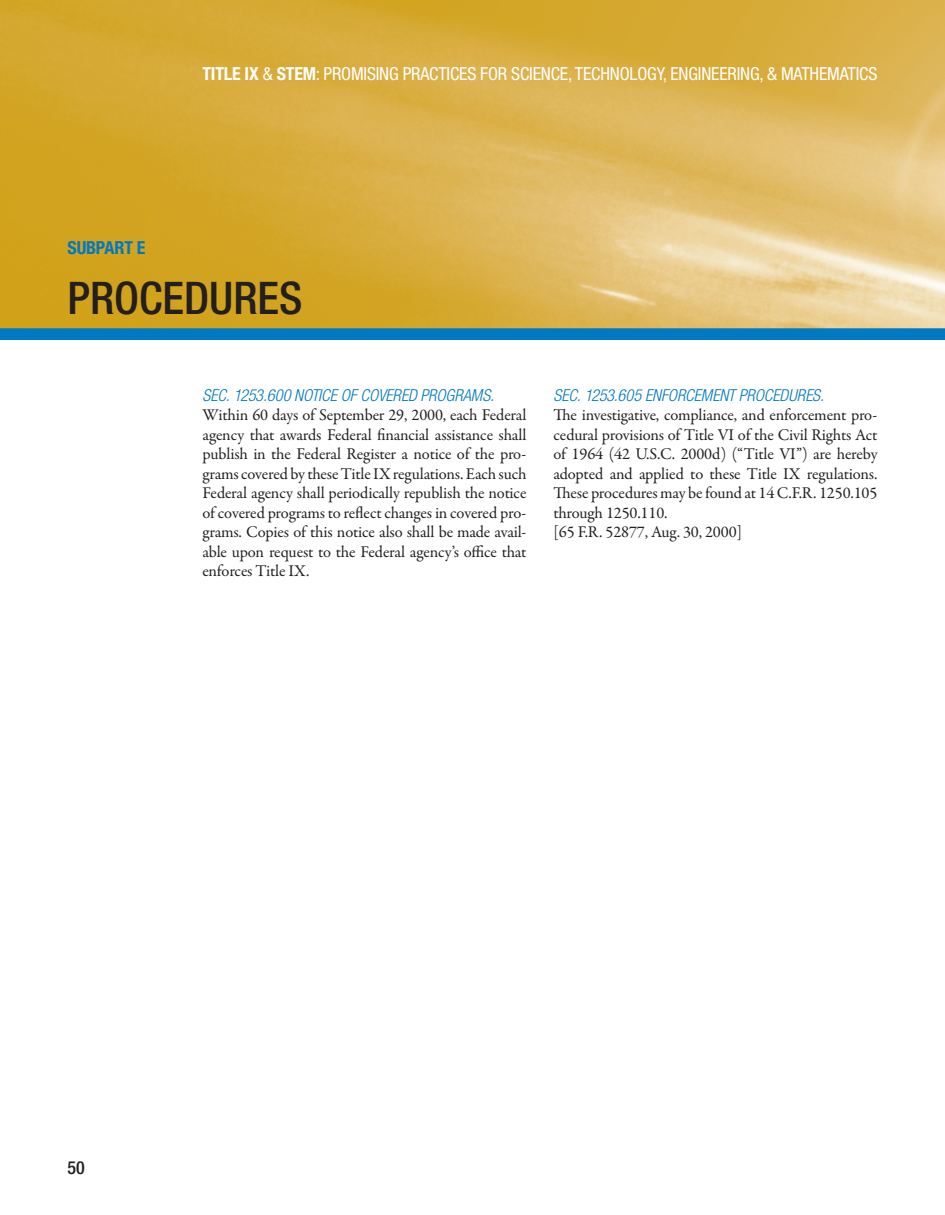
<style>
.page{position:relative;width:945px;height:1215px;background:#fff}
.page>*{position:absolute;margin:0;border:0;box-sizing:border-box;transform-origin:0 0}
.t1{font:500 condensed 45px "Helvetica Neue LT Std";color:#231f20}
.t2{font:condensed 18px "Helvetica Neue LT Std";letter-spacing:-.01em;color:#fff}
.t3{font:700 condensed 18px "Helvetica Neue LT Std";letter-spacing:-.01em;color:#0079c2}
.t4{font:500 condensed 18px "Helvetica Neue LT Std";color:#231f20}
.t5{font:16.5px/19.5px "Garamond Premr Pro";letter-spacing:-.01em;color:#231f20;text-align:justify}
.t6{font:italic 300 condensed 16.5px "Helvetica Neue LT Std";letter-spacing:-.005em;color:#0079c2}
.s1{font-weight:700}
</style>
<div class="page">
<svg style="left:0;top:0;width:945px;height:340px;background:#d3b04e"></svg>
<p class="t2" style="left:202px;top:64px;width:676px"><span class="s1">TITLE IX</span> &amp; <span class="s1">STEM</span>: PROMISING PRACTICES FOR SCIENCE, TECHNOLOGY, ENGINEERING, &amp; MATHEMATICS</p>
<p class="t3" style="left:67px;top:237px;width:80px">SUBPART E</p>
<h1 class="t1" style="left:68px;top:271px;width:237px">PROCEDURES</h1>
<p class="t6" style="left:202px;top:385px;width:293px">SEC. 1253.600 NOTICE OF COVERED PROGRAMS.</p>
<p class="t5" style="left:202px;top:405px;width:326px">Within 60 days of September 29, 2000, each Federal agency that awards Federal financial assistance shall publish in the Federal Register a notice of the pro&shy;grams covered by these Title IX regulations. Each such Federal agency shall periodically republish the notice of covered programs to reflect changes in covered pro&shy;grams. Copies of this notice also shall be made avail&shy;able upon request to the Federal agency’s office that enforces Title IX.</p>
<p class="t6" style="left:553px;top:385px;width:272px">SEC. 1253.605 ENFORCEMENT PROCEDURES.</p>
<p class="t5" style="left:553px;top:405px;width:326px;text-align:left">The investigative, compliance, and enforcement pro&shy;cedural provisions of Title VI of the Civil Rights Act of 1964 (42 U.S.C. 2000d) (“Title VI”) are hereby adopted and applied to these Title IX regulations.<br>These procedures may be found at 14 C.F.R. 1250.105 through 1250.110.<br>[65 F.R. 52877, Aug. 30, 2000]</p>
<p class="t4" style="left:68px;top:1157px;width:19px">50</p>
</div>
